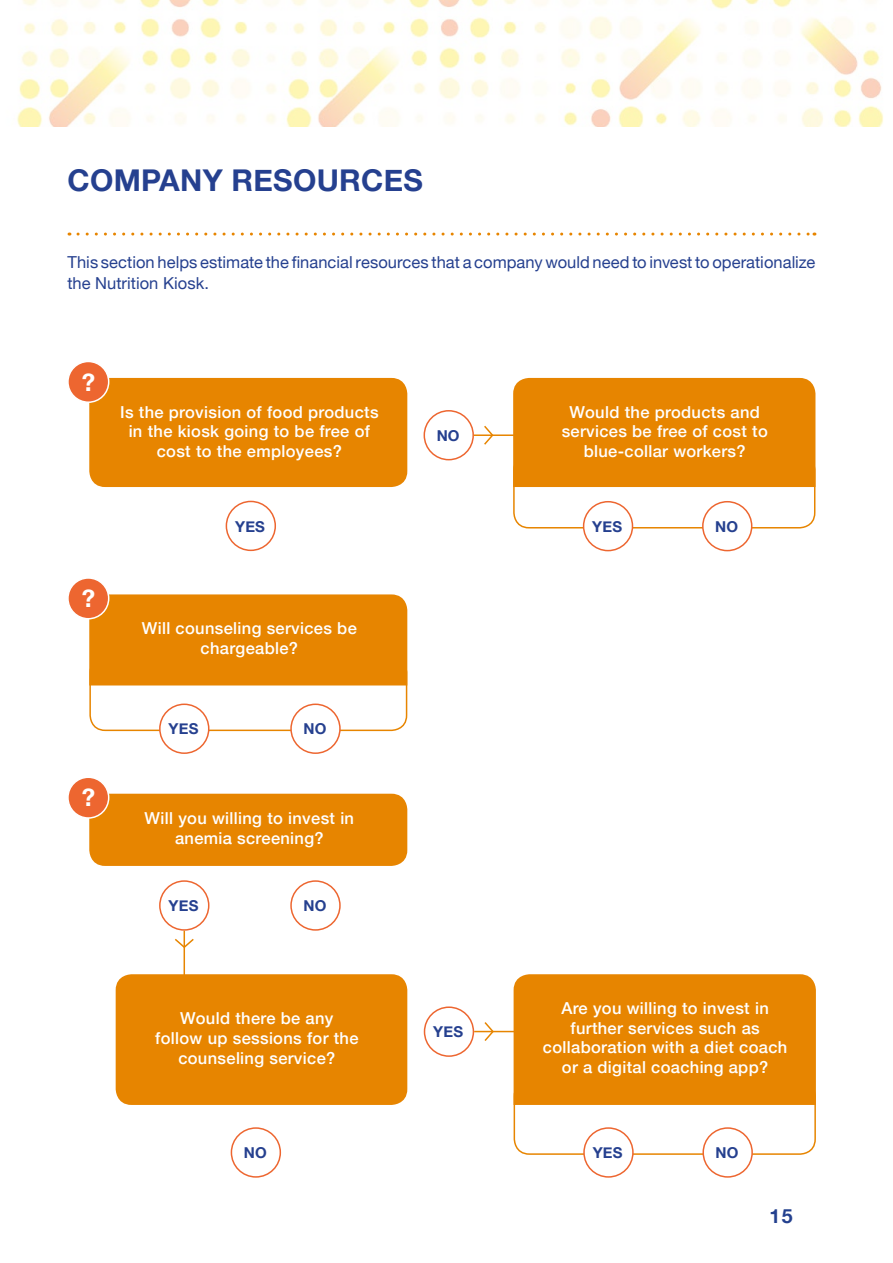
<style>
.page{position:relative;width:893px;height:1263px;background:#fff}
.page>*{position:absolute;margin:0;border:0;box-sizing:border-box;transform-origin:0 0}
.t1{font:700 30px "Helvetica Neue";letter-spacing:.01em;color:#25408f}
.t2{font:700 24px "Helvetica Neue";color:#fff}
.t3{font:700 19.5px "Helvetica Neue";color:#24418f}
.t4{font:500 16.5px/19.8px "Helvetica Neue";letter-spacing:.02em;color:#fff;text-align:center}
.t5{font:16.5px/21px "Helvetica Neue";color:#25408f}
.t6{font:700 15px "Helvetica Neue";letter-spacing:.01em;color:#25408f}
</style>
<div class="page">
<img style="left:17px;top:0;width:866px;height:126px">
<svg style="left:78px;top:233px;width:737px;height:3px"></svg>
<div style="left:89px;top:657px;width:318px;height:74px;border:2px solid #e78500;border-radius:15px"></div>
<div style="left:513px;top:454px;width:302px;height:74px;border:2px solid #e78500;border-radius:15px"></div>
<div style="left:514px;top:1080px;width:302px;height:75px;border:2px solid #e78500;border-radius:15px"></div>
<div style="left:89px;top:378px;width:318px;height:109px;background:#e78500;border-radius:16px"></div>
<div style="left:89px;top:594px;width:318px;height:91px;background:#e78500"></div>
<div style="left:89px;top:794px;width:318px;height:72px;background:#e78500;border-radius:16px"></div>
<div style="left:116px;top:974px;width:291px;height:131px;background:#e78500;border-radius:16px"></div>
<div style="left:513px;top:378px;width:302px;height:109px;background:#e78500"></div>
<div style="left:514px;top:974px;width:302px;height:131px;background:#e78500"></div>
<div style="left:226px;top:501px;width:50px;height:50px;border:2px solid #ed6630;border-radius:50%"></div>
<div style="left:160px;top:704px;width:49px;height:49px;background:#fff;border-radius:50%"></div>
<div style="left:159px;top:703px;width:50px;height:51px;border:2px solid #ed6630;border-radius:50%"></div>
<div style="left:159px;top:880px;width:50px;height:51px;border:2px solid #ed6630;border-radius:50%"></div>
<div style="left:584px;top:502px;width:48px;height:49px;background:#fff;border-radius:50%"></div>
<div style="left:583px;top:501px;width:50px;height:50px;border:2px solid #ed6630;border-radius:50%"></div>
<div style="left:584px;top:1128px;width:49px;height:49px;background:#fff;border-radius:50%"></div>
<div style="left:583px;top:1127px;width:51px;height:51px;border:2px solid #ed6630;border-radius:50%"></div>
<div style="left:424px;top:1006px;width:50px;height:51px;border:2px solid #ed6630;border-radius:50%"></div>
<div style="left:424px;top:410px;width:50px;height:50px;border:2px solid #ed6630;border-radius:50%"></div>
<div style="left:291px;top:704px;width:49px;height:49px;background:#fff;border-radius:50%"></div>
<div style="left:290px;top:703px;width:51px;height:51px;border:2px solid #ed6630;border-radius:50%"></div>
<div style="left:290px;top:880px;width:51px;height:51px;border:2px solid #ed6630;border-radius:50%"></div>
<div style="left:231px;top:1127px;width:50px;height:51px;border:2px solid #ed6630;border-radius:50%"></div>
<div style="left:703px;top:502px;width:49px;height:49px;background:#fff;border-radius:50%"></div>
<div style="left:702px;top:501px;width:50px;height:50px;border:2px solid #ed6630;border-radius:50%"></div>
<div style="left:703px;top:1128px;width:49px;height:49px;background:#fff;border-radius:50%"></div>
<div style="left:702px;top:1127px;width:51px;height:51px;border:2px solid #ed6630;border-radius:50%"></div>
<div style="left:68px;top:361px;width:41px;height:41px;background:#ed6630;border-radius:50%"></div>
<div style="left:67px;top:361px;width:42px;height:42px;border:2px solid #fff;border-radius:50%"></div>
<div style="left:68px;top:578px;width:41px;height:41px;background:#ed6630;border-radius:50%"></div>
<div style="left:67px;top:577px;width:42px;height:42px;border:2px solid #fff;border-radius:50%"></div>
<div style="left:68px;top:777px;width:41px;height:41px;background:#ed6630;border-radius:50%"></div>
<div style="left:67px;top:776px;width:42px;height:43px;border:2px solid #fff;border-radius:50%"></div>
<hr style="left:184px;top:931px;width:1px;height:49px;background:#e78500">
<hr style="left:474px;top:434px;width:43px;height:2px;background:#e78500">
<hr style="left:474px;top:1031px;width:44px;height:1px;background:#e78500">
<svg style="left:175px;top:937px;width:19px;height:12px"></svg>
<svg style="left:482px;top:425px;width:12px;height:20px"></svg>
<svg style="left:483px;top:1022px;width:12px;height:19px"></svg>
<h1 class="t1" style="left:68px;top:157px;width:357px">COMPANY RESOURCES</h1>
<p class="t5" style="left:68px;top:253px;width:749px">This section helps estimate the financial resources that a company would need to invest to operationalize the Nutrition Kiosk.</p>
<h2 class="t2" style="left:82px;top:363px;width:15px">?</h2>
<h2 class="t2" style="left:82px;top:580px;width:15px">?</h2>
<h2 class="t2" style="left:82px;top:779px;width:15px">?</h2>
<p class="t4" style="left:120px;top:400px;width:260px">Is the provision of food products in the kiosk going to be free of cost to the employees?</p>
<p class="t6" style="left:235px;top:514px;width:31px">YES</p>
<p class="t4" style="left:142px;top:617px;width:216px">Will counseling services be chargeable?</p>
<p class="t6" style="left:169px;top:717px;width:31px">YES</p>
<p class="t6" style="left:303px;top:717px;width:24px">NO</p>
<p class="t4" style="left:145px;top:807px;width:211px">Will you willing to invest in anemia screening?</p>
<p class="t6" style="left:169px;top:894px;width:31px">YES</p>
<p class="t6" style="left:303px;top:894px;width:24px">NO</p>
<p class="t4" style="left:155px;top:1007px;width:205px">Would there be any follow up sessions for the counseling service?</p>
<p class="t6" style="left:244px;top:1141px;width:24px">NO</p>
<p class="t6" style="left:437px;top:424px;width:24px">NO</p>
<p class="t6" style="left:433px;top:1020px;width:31px">YES</p>
<p class="t4" style="left:562px;top:400px;width:208px">Would the products and services be free of cost to blue-collar workers?</p>
<p class="t6" style="left:592px;top:515px;width:31px">YES</p>
<p class="t6" style="left:715px;top:515px;width:24px">NO</p>
<p class="t4" style="left:543px;top:997px;width:246px">Are you willing to invest in further services such as collaboration with a diet coach or a digital coaching app?</p>
<p class="t6" style="left:593px;top:1141px;width:31px">YES</p>
<p class="t6" style="left:716px;top:1141px;width:24px">NO</p>
<p class="t3" style="left:770px;top:1201px;width:25px">15</p>
</div>
